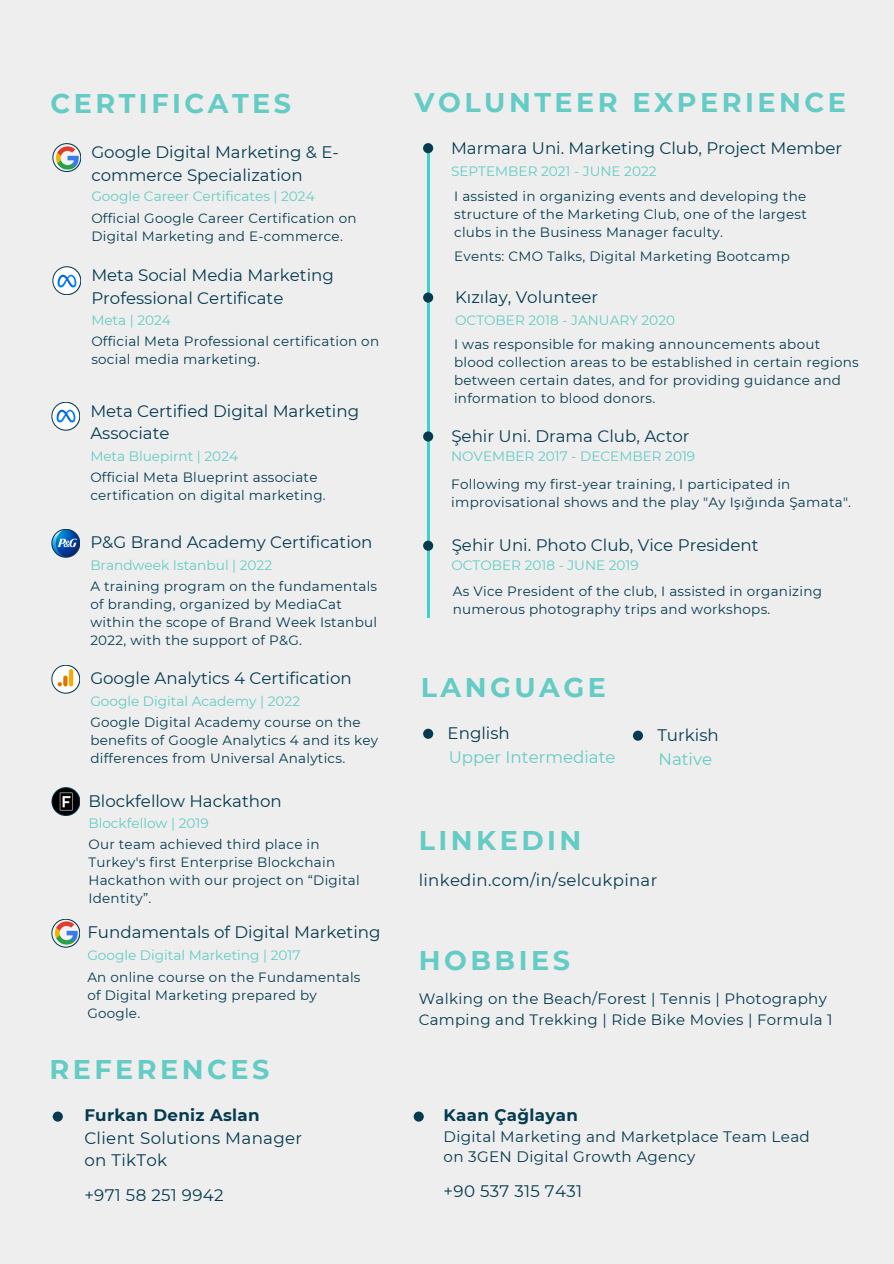
<style>
.page{position:relative;width:894px;height:1264px;background:#fff}
.page>*{position:absolute;margin:0;border:0;box-sizing:border-box;transform-origin:0 0}
.t1{font:700 27px "Montserrat";letter-spacing:.13em;color:#64ccc5}
.t2{font:16.65px/22.5px "Montserrat";color:#053b50}
.t3{font:16.65px/22.5px "Montserrat";letter-spacing:.02em;color:#053b50}
.t4{font:16.65px "Montserrat";color:#64ccc5}
.t5{font:700 16.65px "Montserrat";letter-spacing:.02em;color:#053b50}
.t6{font:16.5px "Montserrat";letter-spacing:.02em;color:#053b50}
.t7{font:15.15px/20.2px "Montserrat";letter-spacing:.02em;color:#053b50}
.t8{font:15px/20.2px "Montserrat";letter-spacing:.02em;color:#053b50}
.t9{font:13.65px "Montserrat";color:#64ccc5}
.t10{font:13.5px/18px "Montserrat";letter-spacing:.02em;color:#053b50}
.s1{font-weight:700}
</style>
<div class="page">
<div style="left:0;top:0;width:893px;height:1263px;background:#eee"></div>
<hr style="left:427px;top:148px;width:2px;height:470px;background:#3dd2cc">
<div style="left:423px;top:292px;width:10px;height:10px;background:#053b50;border-radius:50%"></div>
<div style="left:423px;top:431px;width:10px;height:10px;background:#053b50;border-radius:50%"></div>
<div style="left:423px;top:143px;width:10px;height:10px;background:#053b50;border-radius:50%"></div>
<div style="left:423px;top:728px;width:10px;height:10px;background:#053b50;border-radius:50%"></div>
<div style="left:423px;top:540px;width:10px;height:10px;background:#053b50;border-radius:50%"></div>
<svg style="left:632px;top:730px;width:10px;height:10px"></svg>
<svg style="left:51px;top:529px;width:29px;height:28px"></svg>
<img style="left:52px;top:530px;width:27px;height:26px;border-radius:50%">
<svg style="left:51px;top:664px;width:29px;height:29px"></svg>
<img style="left:52px;top:665px;width:27px;height:27px;border-radius:50%">
<svg style="left:51px;top:787px;width:29px;height:29px"></svg>
<img style="left:52px;top:788px;width:27px;height:27px;border-radius:50%">
<svg style="left:51px;top:918px;width:29px;height:29px"></svg>
<img style="left:52px;top:919px;width:27px;height:27px;border-radius:50%">
<div style="left:53px;top:1111px;width:10px;height:10px;background:#053b50;border-radius:50%"></div>
<div style="left:413px;top:1111px;width:10px;height:10px;background:#053b50;border-radius:50%"></div>
<svg style="left:51px;top:402px;width:29px;height:29px"></svg>
<img style="left:52px;top:403px;width:27px;height:26px;border-radius:50%">
<svg style="left:52px;top:266px;width:29px;height:29px"></svg>
<img style="left:53px;top:267px;width:27px;height:27px;border-radius:50%">
<svg style="left:52px;top:143px;width:29px;height:29px"></svg>
<img style="left:53px;top:144px;width:27px;height:27px;border-radius:50%">
<p class="t1" style="left:50px;top:87px;width:242px">CERTIFICATES</p>
<p class="t2" style="left:91px;top:141px;width:249px">Google Digital Marketing &amp; E&shy;commerce Specialization</p>
<p class="t9" style="left:91px;top:188px;width:225px">Google Career Certificates | 2024</p>
<h1 class="t10" style="left:91px;top:210px;width:267px">Official Google Career Certification on<br>Digital Marketing and E-commerce.</h1>
<h2 class="t2" style="left:91px;top:264px;width:244px">Meta Social Media Marketing<br>Professional Certificate</h2>
<p class="t9" style="left:91px;top:312px;width:81px">Meta | 2024</p>
<p class="t10" style="left:91px;top:332px;width:289px">Official Meta Professional certification on social media marketing.</p>
<h2 class="t2" style="left:90px;top:399px;width:270px">Meta Certified Digital Marketing<br>Associate</h2>
<p class="t9" style="left:90px;top:447px;width:149px">Meta Bluepirnt | 2024</p>
<h2 class="t10" style="left:90px;top:468px;width:237px">Official Meta Blueprint associate certification on digital marketing.</h2>
<p class="t2" style="left:90px;top:531px;width:283px">P&amp;G Brand Academy Certification</p>
<p class="t9" style="left:90px;top:556px;width:183px">Brandweek Istanbul | 2022</p>
<p class="t10" style="left:90px;top:577px;width:288px">A training program on the fundamentals of branding, organized by MediaCat within the scope of Brand Week Istanbul 2022, with the support of P&amp;G.</p>
<p class="t2" style="left:90px;top:667px;width:263px">Google Analytics 4 Certification</p>
<h2 class="t9" style="left:90px;top:692px;width:211px">Google Digital Academy | 2022</h2>
<h3 class="t10" style="left:90px;top:712px;width:289px">Google Digital Academy course on the benefits of Google Analytics 4 and its key differences from Universal Analytics.</h3>
<p class="t1" style="left:414px;top:86px;width:433px">VOLUNTEER EXPERIENCE</p>
<p class="t2" style="left:451px;top:137px;width:392px">Marmara Uni. Marketing Club, Project Member</p>
<p class="t9" style="left:451px;top:162px;width:207px">SEPTEMBER 2021 - JUNE 2022</p>
<p class="t10" style="left:454px;top:187px;width:354px;text-align:justify">I assisted in organizing events and developing the structure of the Marketing Club, one of the largest clubs in the Business Manager faculty.</p>
<h2 class="t10" style="left:454px;top:247px;width:337px">Events: CMO Talks, Digital Marketing Bootcamp</h2>
<p class="t2" style="left:455px;top:285px;width:145px">Kızılay, Volunteer</p>
<h2 class="t9" style="left:455px;top:311px;width:221px">OCTOBER 2018 - JANUARY 2020</h2>
<h3 class="t10" style="left:454px;top:335px;width:406px">I was responsible for making announcements about blood collection areas to be established in certain regions between certain dates, and for providing guidance and information to blood donors.</h3>
<p class="t2" style="left:451px;top:424px;width:239px">Şehir Uni. Drama Club, Actor</p>
<h2 class="t10" style="left:451px;top:475px;width:401px">Following my first-year training, I participated in improvisational shows and the play "Ay Işığında Şamata".</h2>
<p class="t9" style="left:451px;top:447px;width:246px">NOVEMBER 2017 - DECEMBER 2019</p>
<p class="t2" style="left:451px;top:533px;width:308px">Şehir Uni. Photo Club, Vice President</p>
<p class="t9" style="left:451px;top:556px;width:189px">OCTOBER 2018 - JUNE 2019</p>
<p class="t10" style="left:452px;top:581px;width:370px">As Vice President of the club, I assisted in organizing numerous photography trips and workshops.</p>
<h2 class="t1" style="left:420px;top:670px;width:187px">LANGUAGE</h2>
<h1 class="t2" style="left:447px;top:721px;width:64px">English</h1>
<h3 class="t4" style="left:448px;top:747px;width:168px">Upper Intermediate</h3>
<h2 class="t2" style="left:657px;top:723px;width:63px">Turkish</h2>
<p class="t4" style="left:658px;top:749px;width:55px">Native</p>
<p class="t2" style="left:88px;top:789px;width:195px">Blockfellow Hackathon</p>
<p class="t9" style="left:88px;top:815px;width:122px">Blockfellow | 2019</p>
<p class="t10" style="left:88px;top:835px;width:273px">Our team achieved third place in<br>Turkey's first Enterprise Blockchain<br>Hackathon with our project on “Digital<br>Identity”.</p>
<p class="t1" style="left:418px;top:824px;width:164px">LINKEDIN</p>
<h2 class="t6" style="left:418px;top:870px;width:240px">linkedin.com/in/selcukpinar</h2>
<h3 class="t2" style="left:87px;top:921px;width:295px">Fundamentals of Digital Marketing</h3>
<p class="t9" style="left:87px;top:946px;width:214px">Google Digital Marketing | 2017</p>
<p class="t10" style="left:87px;top:968px;width:274px">An online course on the Fundamentals of Digital Marketing prepared by<br>Google.</p>
<p class="t1" style="left:49px;top:1053px;width:221px">REFERENCES</p>
<p class="t3" style="left:84px;top:1104px;width:219px"><span class="s1">Furkan Deniz Aslan<br></span>Client Solutions Manager on TikTok</p>
<p class="t3" style="left:84px;top:1183px;width:141px">+971 58 251 9942</p>
<p class="t1" style="left:418px;top:944px;width:153px">HOBBIES</p>
<h2 class="t8" style="left:418px;top:988px;width:415px">Walking on the Beach/Forest | Tennis | Photography<br>Camping and Trekking | Ride Bike Movies | Formula 1</h2>
<h1 class="t5" style="left:443px;top:1105px;width:136px">Kaan Çağlayan</h1>
<h1 class="t7" style="left:443px;top:1126px;width:367px">Digital Marketing and Marketplace Team Lead on 3GEN Digital Growth Agency</h1>
<p class="t3" style="left:443px;top:1179px;width:140px">+90 537 315 7431</p>
</div>
